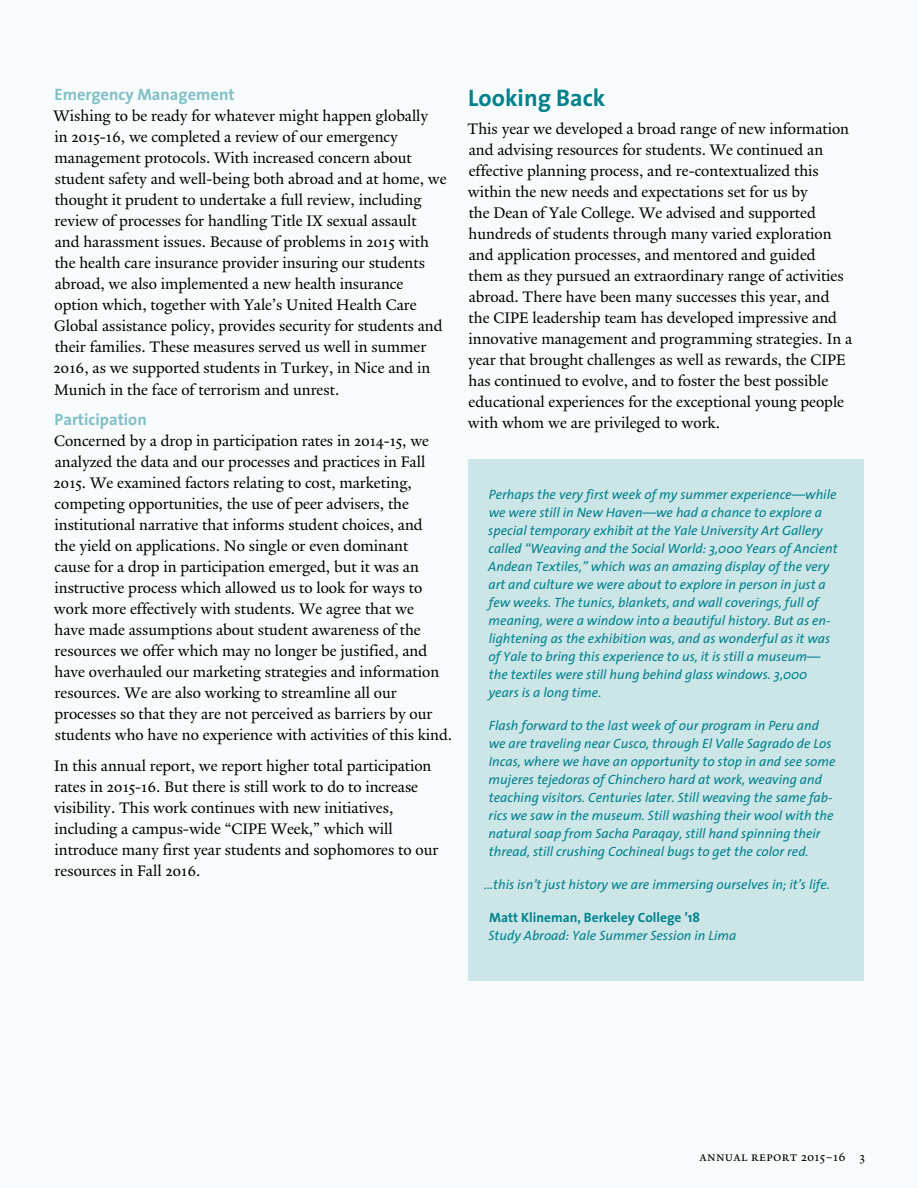
<style>
.page{position:relative;width:918px;height:1188px;background:#f7fbfb}
.page>*{position:absolute;margin:0;border:0;box-sizing:border-box;transform-origin:0 0}
.t1{font:700 24px "The Sans";color:#00818c}
.t2{font:16.5px/21px "Yale Design";color:#000}
.t3{font:700 16.5px "The Sans";color:#80c0c6}
.t4{font:italic 13.5px/18px "The Sans";color:#00818c}
.t5{font:700 13.5px "The Sans";color:#00818c}
.t6{font:13.5px "Yale New";letter-spacing:.02em;color:#000}
</style>
<div class="page">
<div style="left:468px;top:459px;width:396px;height:522px;background:#cce6e8"></div>
<p class="t3" style="left:55px;top:81px;width:181px">Emergency Management</p>
<p class="t2" style="left:54px;top:105px;width:395px">Wishing to be ready for whatever might happen globally<br>in 2015-16, we completed a review of our emergency management protocols. With increased concern about student safety and well-being both abroad and at home, we thought it prudent to undertake a full review, including review of processes for handling Title IX sexual assault<br>and harassment issues. Because of problems in 2015 with the health care insurance provider insuring our students abroad, we also implemented a new health insurance option which, together with Yale’s United Health Care Global assistance policy, provides security for students and their families. These measures served us well in summer 2016, as we supported students in Turkey, in Nice and in Munich in the face of terrorism and unrest.</p>
<p class="t3" style="left:55px;top:406px;width:94px">Participation</p>
<p class="t2" style="left:54px;top:430px;width:400px">Concerned by a drop in participation rates in 2014-15, we analyzed the data and our processes and practices in Fall 2015. We examined factors relating to cost, marketing, competing opportunities, the use of peer advisers, the institutional narrative that informs student choices, and<br>the yield on applications. No single or even dominant<br>cause for a drop in participation emerged, but it was an instructive process which allowed us to look for ways to work more effectively with students. We agree that we<br>have made assumptions about student awareness of the resources we offer which may no longer be justified, and have overhauled our marketing strategies and information resources. We are also working to streamline all our processes so that they are not perceived as barriers by our students who have no experience with activities of this kind.</p>
<p class="t2" style="left:54px;top:755px;width:386px">In this annual report, we report higher total participation rates in 2015-16. But there is still work to do to increase visibility. This work continues with new initiatives, including a campus-wide “CIPE Week,” which will introduce many first year students and sophomores to our resources in Fall 2016.</p>
<h1 class="t1" style="left:468px;top:78px;width:139px">Looking Back</h1>
<p class="t2" style="left:468px;top:118px;width:386px">This year we developed a broad range of new information and advising resources for students. We continued an effective planning process, and re-contextualized this within the new needs and expectations set for us by<br>the Dean of Yale College. We advised and supported hundreds of students through many varied exploration and application processes, and mentored and guided them as they pursued an extraordinary range of activities abroad. There have been many successes this year, and the CIPE leadership team has developed impressive and innovative management and programming strategies. In a year that brought challenges as well as rewards, the CIPE has continued to evolve, and to foster the best possible educational experiences for the exceptional young people with whom we are privileged to work.</p>
<p class="t4" style="left:488px;top:485px;width:351px">Perhaps the very first week of my summer experience—while we were still in New Haven—we had a chance to explore a special temporary exhibit at the Yale University Art Gallery called “Weaving and the Social World: 3,000 Years of Ancient Andean Textiles,” which was an amazing display of the very art and culture we were about to explore in person in just a few weeks. The tunics, blankets, and wall coverings, full of meaning, were a window into a beautiful history. But as en&shy;lightening as the exhibition was, and as wonderful as it was of Yale to bring this experience to us, it is still a museum— the textiles were still hung behind glass windows. 3,000 years is a long time.</p>
<p class="t4" style="left:489px;top:716px;width:348px">Flash forward to the last week of our program in Peru and we are traveling near Cusco, through El Valle Sagrado de Los Incas, where we have an opportunity to stop in and see some mujeres tejedoras of Chinchero hard at work, weaving and teaching visitors. Centuries later. Still weaving the same fab&shy;rics we saw in the museum. Still washing their wool with the natural soap from Sacha Paraqay, still hand spinning their thread, still crushing Cochineal bugs to get the color red.</p>
<p class="t4" style="left:484px;top:875px;width:347px">…this isn’t just history we are immersing ourselves in; it’s life.</p>
<p class="t5" style="left:489px;top:906px;width:212px">Matt Klineman, Berkeley College ’18</p>
<p class="t4" style="left:488px;top:926px;width:249px">Study Abroad: Yale Summer Session in Lima</p>
<p class="t6" style="left:700px;top:1148px;width:167px">annual report 2015–16 3</p>
</div>
